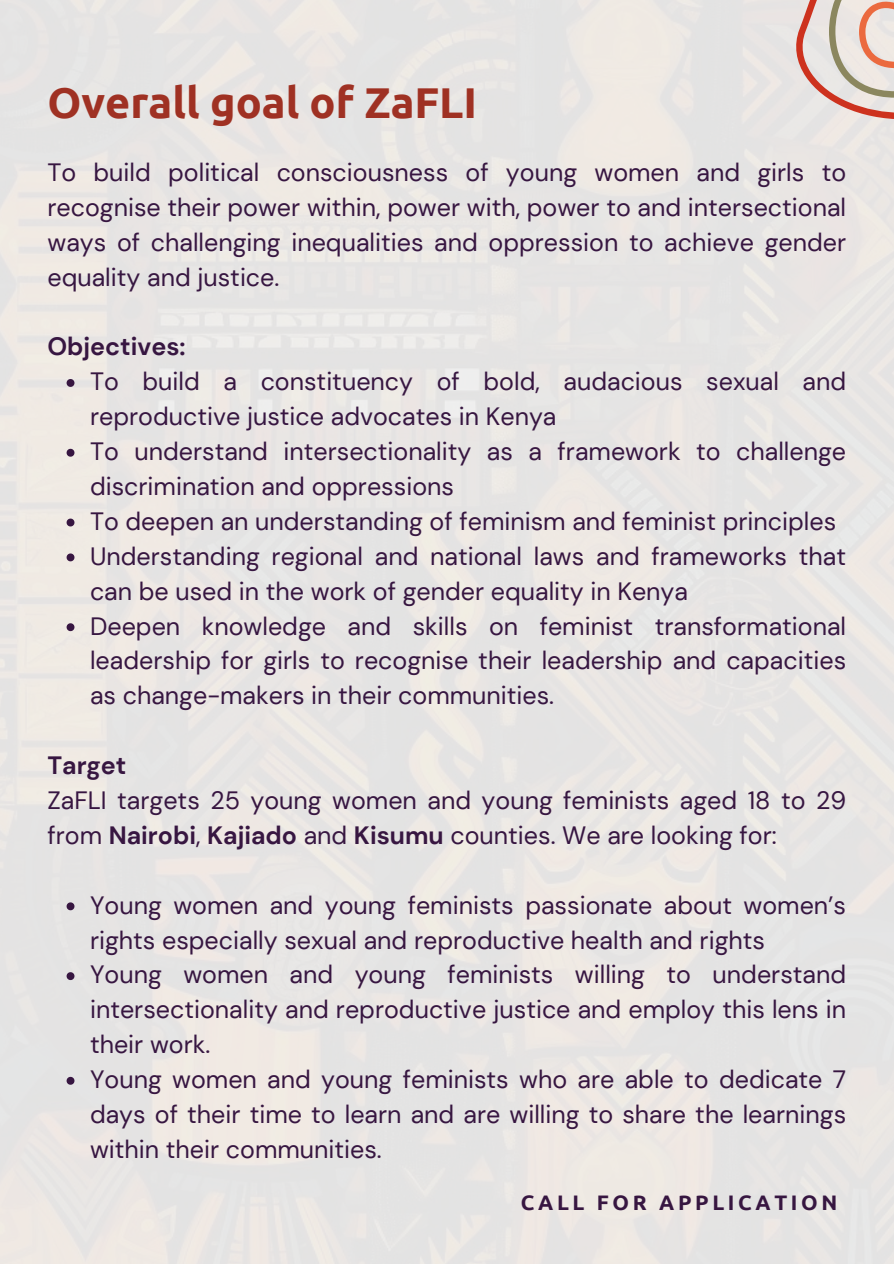
<style>
.page{position:relative;width:894px;height:1264px;background:#fff}
.page>*{position:absolute;margin:0;border:0;box-sizing:border-box;transform-origin:0 0}
.t1{font:700 43.05px "Ubuntu";color:#9f3123}
.t2{font:25.05px/34.8px "DM Sans";color:#371641}
.t3{font:700 25.05px "DM Sans";color:#371641}
.t4{font:700 21px "Ubuntu";letter-spacing:.175em;color:#371641}
.s1{font-weight:700}
</style>
<div class="page">
<img style="left:0;top:0;width:893px;height:1263px">
<svg style="left:67px;top:379px;width:7px;height:8px"></svg>
<svg style="left:67px;top:449px;width:7px;height:7px"></svg>
<svg style="left:67px;top:518px;width:7px;height:8px"></svg>
<svg style="left:67px;top:553px;width:7px;height:8px"></svg>
<svg style="left:67px;top:623px;width:7px;height:8px"></svg>
<svg style="left:67px;top:902px;width:7px;height:8px"></svg>
<svg style="left:67px;top:972px;width:7px;height:8px"></svg>
<svg style="left:67px;top:1076px;width:7px;height:8px"></svg>
<svg style="left:793px;top:0;width:100px;height:119px;background:#e0c7be"></svg>
<p class="t1" style="left:47px;top:78px;width:431px">Overall goal of ZaFLI</p>
<p class="t2" style="left:47px;top:155px;width:800px;text-align:justify">To build political consciousness of young women and girls to recognise their power within, power with, power to and intersectional ways of challenging inequalities and oppression to achieve gender equality and justice.</p>
<h1 class="t3" style="left:47px;top:330px;width:140px">Objectives:</h1>
<p class="t2" style="left:90px;top:364px;width:757px">To build a constituency of bold, audacious sexual and reproductive justice advocates in Kenya</p>
<h3 class="t2" style="left:90px;top:434px;width:757px">To understand intersectionality as a framework to challenge discrimination and oppressions</h3>
<h2 class="t2" style="left:90px;top:504px;width:747px">To deepen an understanding of feminism and feminist principles</h2>
<p class="t2" style="left:90px;top:539px;width:757px">Understanding regional and national laws and frameworks that can be used in the work of gender equality in Kenya</p>
<p class="t2" style="left:90px;top:608px;width:757px;text-align:justify">Deepen knowledge and skills on feminist transformational leadership for girls to recognise their leadership and capacities as change-makers in their communities.</p>
<p class="t2" style="left:47px;top:748px;width:800px"><span class="s1">Target<br></span>ZaFLI targets 25 young women and young feminists aged 18 to 29 from <span class="s1">Nairobi</span>, <span class="s1">Kajiado</span> and <span class="s1">Kisumu</span> counties. We are looking for:</p>
<p class="t2" style="left:90px;top:887px;width:757px">Young women and young feminists passionate about women’s rights especially sexual and reproductive health and rights</p>
<p class="t2" style="left:90px;top:957px;width:757px;text-align:justify">Young women and young feminists willing to understand intersectionality and reproductive justice and employ this lens in their work.</p>
<h3 class="t2" style="left:90px;top:1062px;width:757px;text-align:justify">Young women and young feminists who are able to dedicate 7 days of their time to learn and are willing to share the learnings within their communities.</h3>
<p class="t4" style="left:521px;top:1190px;width:318px">CALL FOR APPLICATION</p>
</div>
